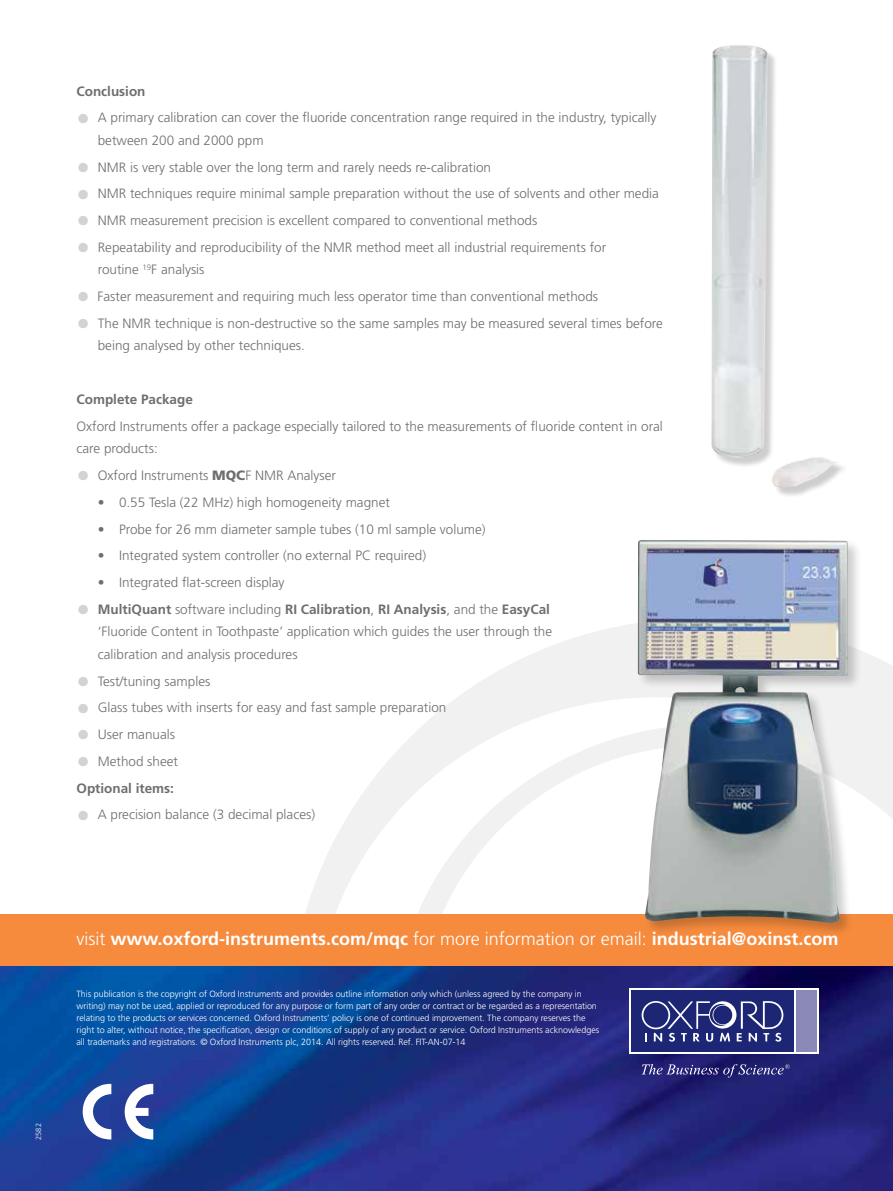
<style>
.page{position:relative;width:893px;height:1191px;background:#fff}
.page>*{position:absolute;margin:0;border:0;box-sizing:border-box;transform-origin:0 0}
.t1{font:700 18px "Frutiger";color:#fff}
.t2{font:300 13.5px/22.5px "Frutiger";color:#6d6e71}
.t3{font:700 13.5px/26.7px "Frutiger";color:#6d6e71}
.t4{font:300 9px/12px "Frutiger";letter-spacing:-.005em;color:#fff}
.t5{font:300 7.5px "Frutiger";color:#fff}
.s1{font-size:27px;color:#d1d3d4}
.s2{font-weight:900}
.s3{font-weight:700}
.s4{font-weight:300;font-size:27px;color:#d1d3d4}
.s5{font-weight:300}
</style>
<div class="page">
<svg style="left:305px;top:624px;width:588px;height:290px"></svg>
<img style="left:0;top:965px;width:893px;height:226px">
<div style="left:0;top:914px;width:893px;height:51px;background:#f68b3d"></div>
<div style="left:629px;top:988px;width:190px;height:66px;background:#fff"></div>
<div style="left:631px;top:990px;width:163px;height:62px;background:#1c2674"></div>
<div style="left:796px;top:990px;width:21px;height:62px;background:#8b89b7"></div>
<svg style="left:642px;top:1001px;width:141px;height:40px"></svg>
<svg style="left:641px;top:1064px;width:149px;height:13px;background:#454388"></svg>
<img style="left:82px;top:1083px;width:71px;height:56px">
<div style="left:713px;top:47px;width:136px;height:452px;background:#000;opacity:.2"></div>
<img style="left:711px;top:45px;width:29px;height:413px">
<div style="left:636px;top:538px;width:226px;height:399px;background:#000;opacity:.2"></div>
<img style="left:638px;top:540px;width:210px;height:383px">
<p class="t3" style="left:77px;top:77px;width:70px">Conclusion</p>
<p class="t2" style="left:98px;top:106px;width:560px;text-indent:-21px"><span class="s1">•</span> A primary calibration can cover the fluoride concentration range required in the industry, typically between 200 and 2000 ppm</p>
<p class="t2" style="left:77px;top:156px;width:416px"><span class="s1">•</span> NMR is very stable over the long term and rarely needs re-calibration</p>
<p class="t2" style="left:77px;top:182px;width:584px"><span class="s1">•</span> NMR techniques require minimal sample preparation without the use of solvents and other media</p>
<p class="t2" style="left:77px;top:209px;width:462px"><span class="s1">•</span> NMR measurement precision is excellent compared to conventional methods</p>
<p class="t2" style="left:98px;top:236px;width:510px;text-indent:-21px"><span class="s1">•</span> Repeatability and reproducibility of the NMR method meet all industrial requirements for routine <sup>19</sup>F analysis</p>
<p class="t2" style="left:77px;top:285px;width:523px"><span class="s1">•</span> Faster measurement and requiring much less operator time than conventional methods</p>
<p class="t2" style="left:98px;top:312px;width:567px;text-indent:-21px"><span class="s1">•</span> The NMR technique is non-destructive so the same samples may be measured several times before being analysed by other techniques.</p>
<p class="t3" style="left:77px;top:386px;width:118px">Complete Package</p>
<p class="t2" style="left:77px;top:415px;width:588px">Oxford Instruments offer a package especially tailored to the measurements of fluoride content in oral care products:</p>
<p class="t2" style="left:77px;top:464px;width:261px"><span class="s1">•</span> Oxford Instruments <span class="s2">MQC</span>F NMR Analyser</p>
<p class="t2" style="left:98px;top:491px;width:294px">• 0.55 Tesla (22 MHz) high homogeneity magnet</p>
<p class="t2" style="left:98px;top:517px;width:389px">• Probe for 26 mm diameter sample tubes (10 ml sample volume)</p>
<p class="t2" style="left:98px;top:544px;width:330px">• Integrated system controller (no external PC required)</p>
<p class="t2" style="left:98px;top:571px;width:188px">• Integrated flat-screen display</p>
<p class="t2" style="left:98px;top:598px;width:456px;text-indent:-21px"><span class="s1">•</span> <span class="s3">MultiQuant</span> software including <span class="s3">RI Calibration</span>, <span class="s3">RI Analysis</span>, and the <span class="s3">EasyCal </span>‘Fluoride Content in Toothpaste’ application which guides the user through the calibration and analysis procedures</p>
<p class="t2" style="left:77px;top:669px;width:135px"><span class="s1">•</span> Test/tuning samples</p>
<p class="t2" style="left:77px;top:696px;width:371px"><span class="s1">•</span> Glass tubes with inserts for easy and fast sample preparation</p>
<p class="t2" style="left:77px;top:723px;width:100px"><span class="s1">•</span> User manuals</p>
<p class="t3" style="left:77px;top:747px;width:103px"><span class="s4">•</span> <span class="s5">Method sheet<br></span>Optional items:</p>
<p class="t2" style="left:77px;top:803px;width:240px"><span class="s1">•</span> A precision balance (3 decimal places)</p>
<p class="t5" style="left:34px;top:1140px;width:18px;rotate:-90deg">2582</p>
<h1 class="t1" style="left:77px;top:928px;width:763px"><span class="s5">visit</span> www.oxford-instruments.com/mqc <span class="s5">for more information or email:</span> industrial@oxinst.com</h1>
<p class="t4" style="left:77px;top:988px;width:524px">This publication is the copyright of Oxford Instruments and provides outline information only which (unless agreed by the company in writing) may not be used, applied or reproduced for any purpose or form part of any order or contract or be regarded as a representation relating to the products or services concerned. Oxford Instruments’ policy is one of continued improvement. The company reserves the right to alter, without notice, the specification, design or conditions of supply of any product or service. Oxford Instruments acknowledges all trademarks and registrations. © Oxford Instruments plc, 2014. All rights reserved. Ref. FIT-AN-07-14</p>
</div>
